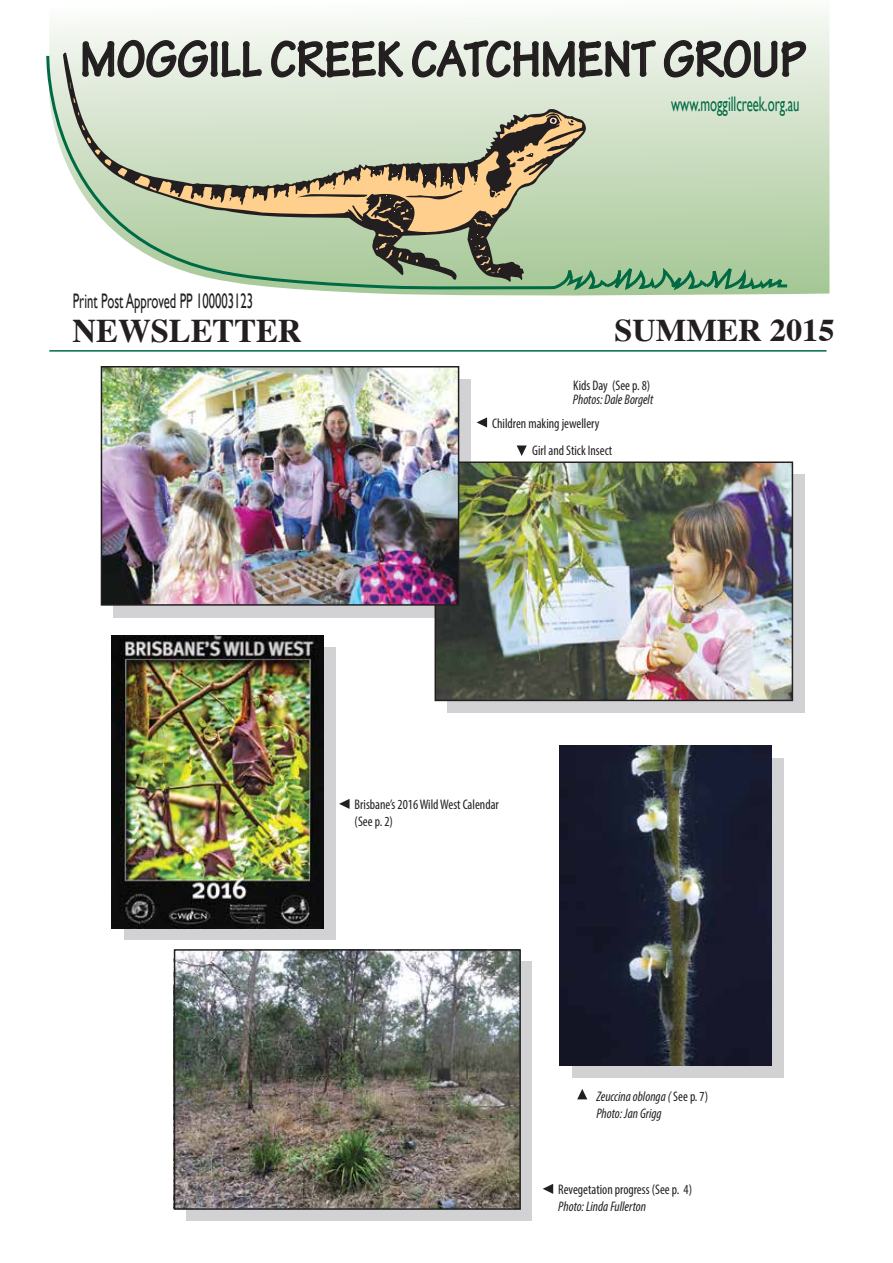
<style>
.page{position:relative;width:893px;height:1263px;background:#fff}
.page>*{position:absolute;margin:0;border:0;box-sizing:border-box;transform-origin:0 0}
.t1{font:700 52.65px "Tekton Pro";color:#231f20;scale:.88 1}
.t2{font:700 33.15px "Times";color:#231f20}
.t3{font:700 31.65px "Times";color:#231f20}
.t4{font:21px "Gill Sans";color:#231f20;scale:.6 1}
.t5{font:21px "Gill Sans";color:#006a44;scale:.6 1}
.t6{font:condensed 13.95px/16.6px "Myriad Pro";color:#231f20;scale:.96 1}
.t7{font:italic condensed 13.95px/16.6px "Myriad Pro";color:#231f20;scale:.96 1}
.s1{font-style:normal}
</style>
<div class="page">
<div style="left:447px;top:474px;width:358px;height:239px;background:#d2d2d4"></div>
<div style="left:114px;top:379px;width:357px;height:238px;background:#d2d2d4"></div>
<div style="left:124px;top:648px;width:212px;height:292px;background:#d2d2d4"></div>
<div style="left:572px;top:758px;width:212px;height:319px;background:#d2d2d4"></div>
<div style="left:186px;top:961px;width:345px;height:259px;background:#d2d2d4"></div>
<img style="left:438px;top:464px;width:352px;height:234px">
<div style="left:435px;top:461px;width:358px;height:240px;border:2px solid #231f20"></div>
<hr style="left:49px;top:350px;width:777px;height:2px;background:#006a44">
<svg style="left:49px;top:11px;width:780px;height:283px"></svg>
<svg style="left:81px;top:11px;width:181px;height:41px"></svg>
<svg style="left:270px;top:40px;width:134px;height:12px;background:#b7bab4"></svg>
<svg style="left:411px;top:11px;width:246px;height:67px"></svg>
<svg style="left:663px;top:39px;width:144px;height:40px;background:#bac0b6"></svg>
<svg style="left:46px;top:53px;width:565px;height:243px;background:#bdc6ad"></svg>
<svg style="left:583px;top:171px;width:207px;height:125px;background:#adcba4"></svg>
<svg style="left:517px;top:445px;width:10px;height:11px"></svg>
<svg style="left:477px;top:417px;width:10px;height:10px"></svg>
<img style="left:104px;top:369px;width:352px;height:234px">
<img style="left:177px;top:952px;width:341px;height:255px">
<img style="left:560px;top:746px;width:212px;height:319px">
<img style="left:111px;top:635px;width:212px;height:293px">
<div style="left:101px;top:366px;width:358px;height:240px;border:2px solid #231f20"></div>
<svg style="left:577px;top:1089px;width:10px;height:10px"></svg>
<svg style="left:339px;top:799px;width:11px;height:10px"></svg>
<svg style="left:543px;top:1184px;width:10px;height:10px"></svg>
<div style="left:174px;top:949px;width:347px;height:261px;border:2px solid #231f20"></div>
<h1 class="t1" style="left:80px;top:28px;width:826px">MOGGILL CREEK CATCHMENT GROUP</h1>
<h3 class="t4" style="left:73px;top:288px;width:302px">Print Post Approved PP 100003123</h3>
<h3 class="t5" style="left:671px;top:91px;width:216px">www.moggillcreek.org.au</h3>
<h2 class="t2" style="left:73px;top:299px;width:231px">NEWSLETTER</h2>
<h3 class="t3" style="left:615px;top:300px;width:221px">SUMMER 2015</h3>
<p class="t6" style="left:573px;top:376px;width:82px">Kids Day (See p. 8)</p>
<p class="t7" style="left:573px;top:391px;width:85px">Photos: Dale Borgelt</p>
<p class="t6" style="left:492px;top:414px;width:113px">Children making jewellery</p>
<p class="t6" style="left:532px;top:442px;width:85px">Girl and Stick Insect</p>
<p class="t6" style="left:355px;top:796px;width:152px">Brisbane’s 2016 Wild West Calendar (See p. 2)</p>
<p class="t7" style="left:596px;top:1088px;width:118px">Zeuccina oblonga ( <span class="s1">See p. 7)<br></span>Photo: Jan Grigg</p>
<p class="t6" style="left:558px;top:1181px;width:141px">Revegetation progress (See p. 4)</p>
<p class="t7" style="left:558px;top:1197px;width:93px">Photo: Linda Fullerton</p>
</div>
